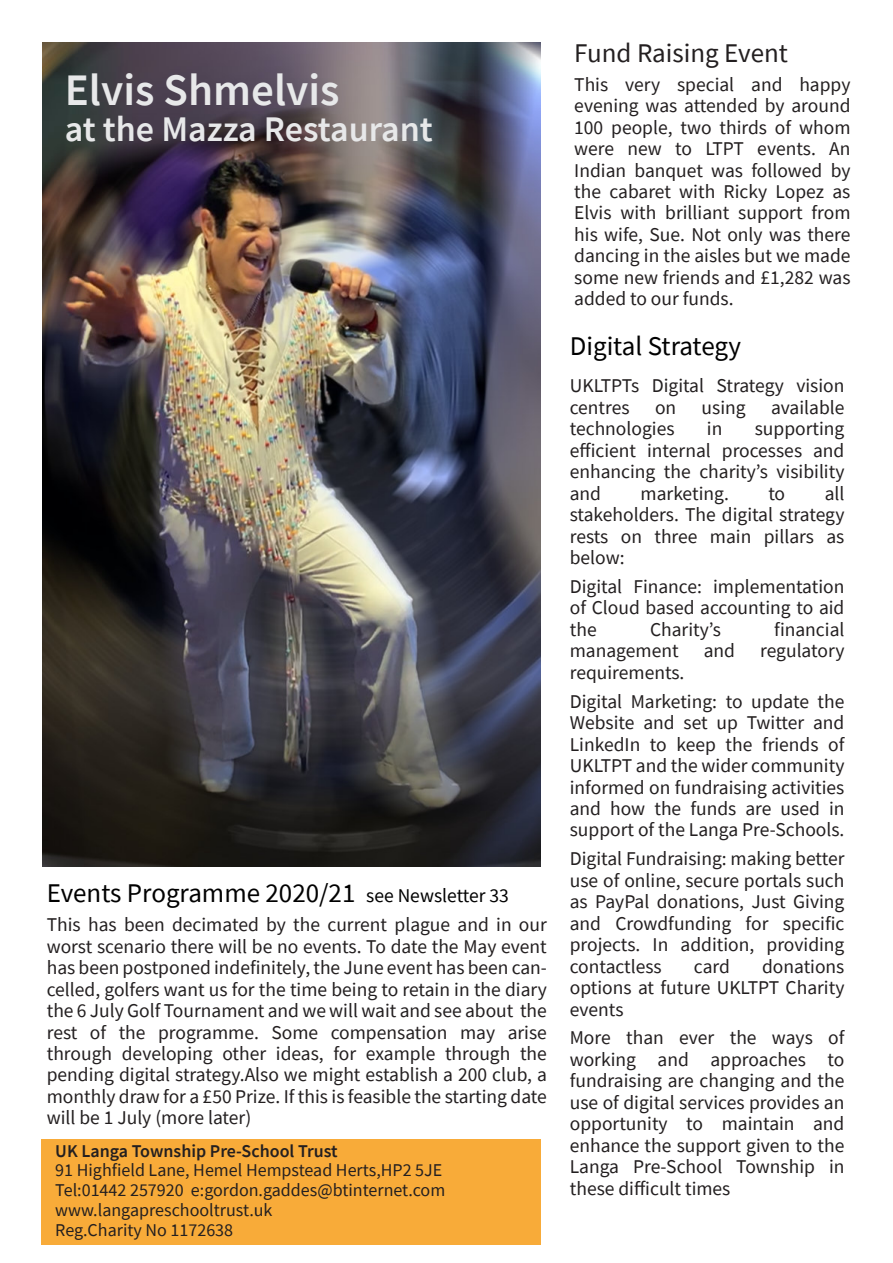
<style>
.page{position:relative;width:893px;height:1263px;background:#fff}
.page>*{position:absolute;margin:0;border:0;box-sizing:border-box;transform-origin:0 0}
.t1{font:600 45px "Source Sans Pro";color:#e7e8e9}
.t2{font:600 36px "Source Sans Pro";color:#e7e8e9}
.t3{font:27px "Source Sans Pro";color:#000}
.t4{font:27px "Source Sans Pro";color:#231f20}
.t5{font:19.5px/21.5px "Source Sans Pro";color:#231f20;text-align:justify}
.t6{font:18px/19.8px "Source Sans Pro";color:#231f20}
.t7{font:600 18px "Source Sans Pro";color:#231f20}
.s1{font-size:19.5px}
</style>
<div class="page">
<img style="left:43px;top:43px;width:498px;height:824px">
<div style="left:41px;top:1140px;width:500px;height:105px;background:#f8ab39"></div>
<h1 class="t1" style="left:65px;top:71px;width:276px">Elvis Shmelvis</h1>
<h2 class="t2" style="left:65px;top:114px;width:370px">at the Mazza Restaurant</h2>
<h3 class="t3" style="left:47px;top:882px;width:464px">Events Programme 2020/21 <span class="s1">see Newsletter 33</span></h3>
<p class="t5" style="left:47px;top:916px;width:502px">This has been decimated by the current plague and in our worst scenario there will be no events. To date the May event has been postponed indefinitely, the June event has been can&shy;celled, golfers want us for the time being to retain in the diary the 6 July Golf Tournament and we will wait and see about the rest of the programme. Some compensation may arise through developing other ideas, for example through the pending digital strategy.Also we might establish a 200 club, a monthly draw for a £50 Prize. If this is feasible the starting date will be 1 July (more later)</p>
<p class="t7" style="left:55px;top:1143px;width:284px">UK Langa Township Pre-School Trust</p>
<p class="t6" style="left:55px;top:1162px;width:392px">91 Highfield Lane, Hemel Hempstead Herts,HP2 5JE Tel:01442 257920 e:gordon.gaddes@btinternet.com www.langapreschooltrust.uk<br>Reg.Charity No 1172638</p>
<h3 class="t4" style="left:574px;top:41px;width:215px">Fund Raising Event</h3>
<p class="t5" style="left:574px;top:75px;width:278px">This very special and happy evening was attended by around 100 people, two thirds of whom were new to LTPT events. An Indian banquet was followed by the cabaret with Ricky Lopez as Elvis with brilliant support from his wife, Sue. Not only was there dancing in the aisles but we made some new friends and £1,282 was added to our funds.</p>
<h3 class="t3" style="left:570px;top:335px;width:173px">Digital Strategy</h3>
<p class="t5" style="left:570px;top:377px;width:276px">UKLTPTs Digital Strategy vision centres</p>
<p class="t5" style="left:655px;top:398px;width:23px">on</p>
<p class="t5" style="left:702px;top:398px;width:46px">using</p>
<p class="t5" style="left:771px;top:398px;width:75px">available</p>
<p class="t5" style="left:570px;top:420px;width:106px">technologies</p>
<p class="t5" style="left:707px;top:420px;width:17px">in</p>
<p class="t5" style="left:570px;top:420px;width:276px;text-indent:185px">supporting efficient internal processes and enhancing the charity’s visibility and</p>
<p class="t5" style="left:570px;top:484px;width:276px;text-indent:255px">all stakeholders. The digital strategy rests on three main pillars as below:</p>
<p class="t5" style="left:570px;top:577px;width:276px">Digital Finance: implementation of Cloud based accounting to aid the</p>
<p class="t5" style="left:641px;top:484px;width:90px">marketing.</p>
<p class="t5" style="left:768px;top:484px;width:18px">to</p>
<p class="t5" style="left:650px;top:620px;width:72px">Charity’s</p>
<p class="t5" style="left:774px;top:620px;width:72px">financial</p>
<p class="t5" style="left:570px;top:642px;width:110px">management</p>
<p class="t5" style="left:704px;top:642px;width:33px">and</p>
<p class="t5" style="left:760px;top:642px;width:86px">regulatory</p>
<p class="t5" style="left:570px;top:659px;width:276px;line-height:29px">requirements.<br>Digital Marketing: to update the</p>
<p class="t5" style="left:570px;top:713px;width:276px">Website and set up Twitter and LinkedIn to keep the friends of UKLTPT and the wider community informed on fundraising activities and how the funds are used in support of the Langa Pre-Schools.</p>
<p class="t5" style="left:570px;top:850px;width:276px">Digital Fundraising: making better use of online, secure portals such as PayPal donations, Just Giving and Crowdfunding for specific projects. In addition, providing contactless</p>
<p class="t5" style="left:570px;top:957px;width:276px;text-indent:192px">donations options at future UKLTPT Charity events</p>
<p class="t5" style="left:570px;top:1029px;width:276px">More than ever the ways of working and approaches to fundraising are changing and the use of digital services provides an opportunity to maintain and enhance the support given to the Langa Pre-School Township in these difficult times</p>
<p class="t5" style="left:694px;top:957px;width:37px">card</p>
</div>
